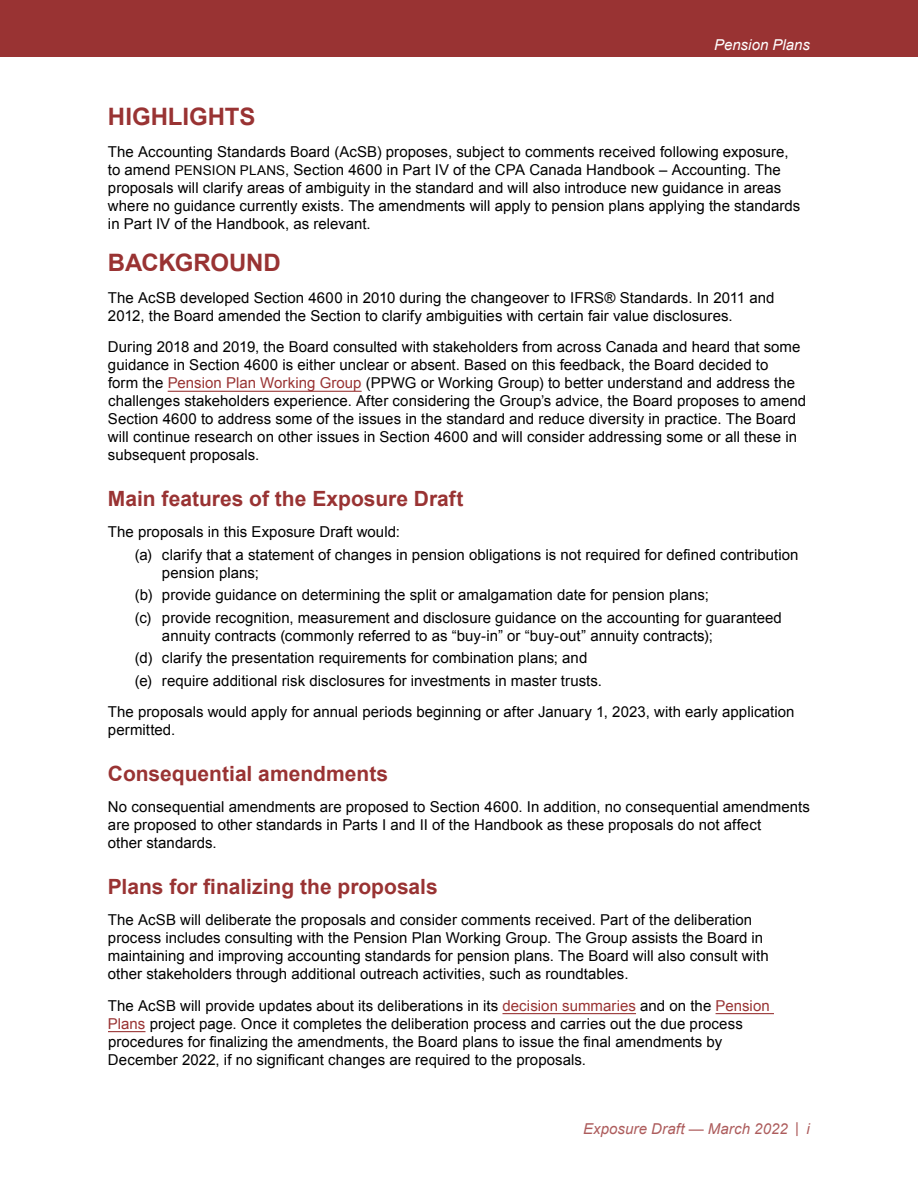
<style>
.page{position:relative;width:918px;height:1188px;background:#fff}
.page>*{position:absolute;margin:0;border:0;box-sizing:border-box;transform-origin:0 0}
.t1{font:700 24px "Arial";letter-spacing:-.005em;color:#933}
.t2{font:700 21px "Arial";color:#933}
.t3{font:15px/18px "Arial";letter-spacing:.005em;color:#000}
.t4{font:italic 15px "Arial";letter-spacing:.005em;color:#ad5c5c}
.t5{font:italic 15px "Arial";color:#fff}
.s1{font-size:13.5px}
.s2{color:#933}
</style>
<div class="page">
<div style="left:0;top:0;width:918px;height:57px;background:#933"></div>
<hr style="left:168px;top:391px;width:194px;height:1px;background:#933">
<hr style="left:502px;top:1013px;width:134px;height:1px;background:#933">
<hr style="left:716px;top:1013px;width:58px;height:1px;background:#933">
<hr style="left:108px;top:1031px;width:37px;height:1px;background:#933">
<p class="t5" style="left:714px;top:35px;width:97px">Pension Plans</p>
<h2 class="t1" style="left:108px;top:101px;width:149px">HIGHLIGHTS</h2>
<p class="t3" style="left:108px;top:143px;width:694px">The Accounting Standards Board (AcSB) proposes, subject to comments received following exposure, to amend <span class="s1">PENSION PLANS</span>, Section 4600 in Part IV of the CPA Canada Handbook – Accounting. The proposals will clarify areas of ambiguity in the standard and will also introduce new guidance in areas where no guidance currently exists. The amendments will apply to pension plans applying the standards in Part IV of the Handbook, as relevant.</p>
<h2 class="t1" style="left:108px;top:247px;width:174px">BACKGROUND</h2>
<p class="t3" style="left:108px;top:289px;width:668px">The AcSB developed Section 4600 in 2010 during the changeover to IFRS® Standards. In 2011 and<br>2012, the Board amended the Section to clarify ambiguities with certain fair value disclosures.</p>
<p class="t3" style="left:108px;top:338px;width:700px">During 2018 and 2019, the Board consulted with stakeholders from across Canada and heard that some guidance in Section 4600 is either unclear or absent. Based on this feedback, the Board decided to<br>form the <span class="s2">Pension Plan Working Group</span> (PPWG or Working Group) to better understand and address the challenges stakeholders experience. After considering the Group’s advice, the Board proposes to amend Section 4600 to address some of the issues in the standard and reduce diversity in practice. The Board will continue research on other issues in Section 4600 and will consider addressing some or all these in subsequent proposals.</p>
<h3 class="t2" style="left:108px;top:485px;width:357px">Main features of the Exposure Draft</h3>
<p class="t3" style="left:108px;top:523px;width:293px">The proposals in this Exposure Draft would:</p>
<p class="t3" style="left:162px;top:546px;width:638px;text-indent:-27px">(a) clarify that a statement of changes in pension obligations is not required for defined contribution pension plans;</p>
<p class="t3" style="left:135px;top:586px;width:576px">(b) provide guidance on determining the split or amalgamation date for pension plans;</p>
<p class="t3" style="left:162px;top:609px;width:621px;text-indent:-27px">(c) provide recognition, measurement and disclosure guidance on the accounting for guaranteed annuity contracts (commonly referred to as “buy-in” or “buy-out” annuity contracts);</p>
<p class="t3" style="left:135px;top:649px;width:454px">(d) clarify the presentation requirements for combination plans; and</p>
<p class="t3" style="left:135px;top:672px;width:469px">(e) require additional risk disclosures for investments in master trusts.</p>
<p class="t3" style="left:108px;top:703px;width:688px">The proposals would apply for annual periods beginning or after January 1, 2023, with early application permitted.</p>
<h3 class="t2" style="left:108px;top:759px;width:282px">Consequential amendments</h3>
<p class="t3" style="left:108px;top:798px;width:703px">No consequential amendments are proposed to Section 4600. In addition, no consequential amendments are proposed to other standards in Parts I and II of the Handbook as these proposals do not affect<br>other standards.</p>
<h3 class="t2" style="left:108px;top:872px;width:331px">Plans for finalizing the proposals</h3>
<p class="t3" style="left:108px;top:911px;width:662px">The AcSB will deliberate the proposals and consider comments received. Part of the deliberation process includes consulting with the Pension Plan Working Group. The Group assists the Board in maintaining and improving accounting standards for pension plans. The Board will also consult with other stakeholders through additional outreach activities, such as roundtables.</p>
<p class="t3" style="left:108px;top:997px;width:663px">The AcSB will provide updates about its deliberations in its <span class="s2">decision summaries</span> and on the <span class="s2">Pension Plans</span> project page. Once it completes the deliberation process and carries out the due process procedures for finalizing the amendments, the Board plans to issue the final amendments by December 2022, if no significant changes are required to the proposals.</p>
<p class="t4" style="left:583px;top:1119px;width:228px">Exposure Draft — March 2022 | i</p>
</div>
